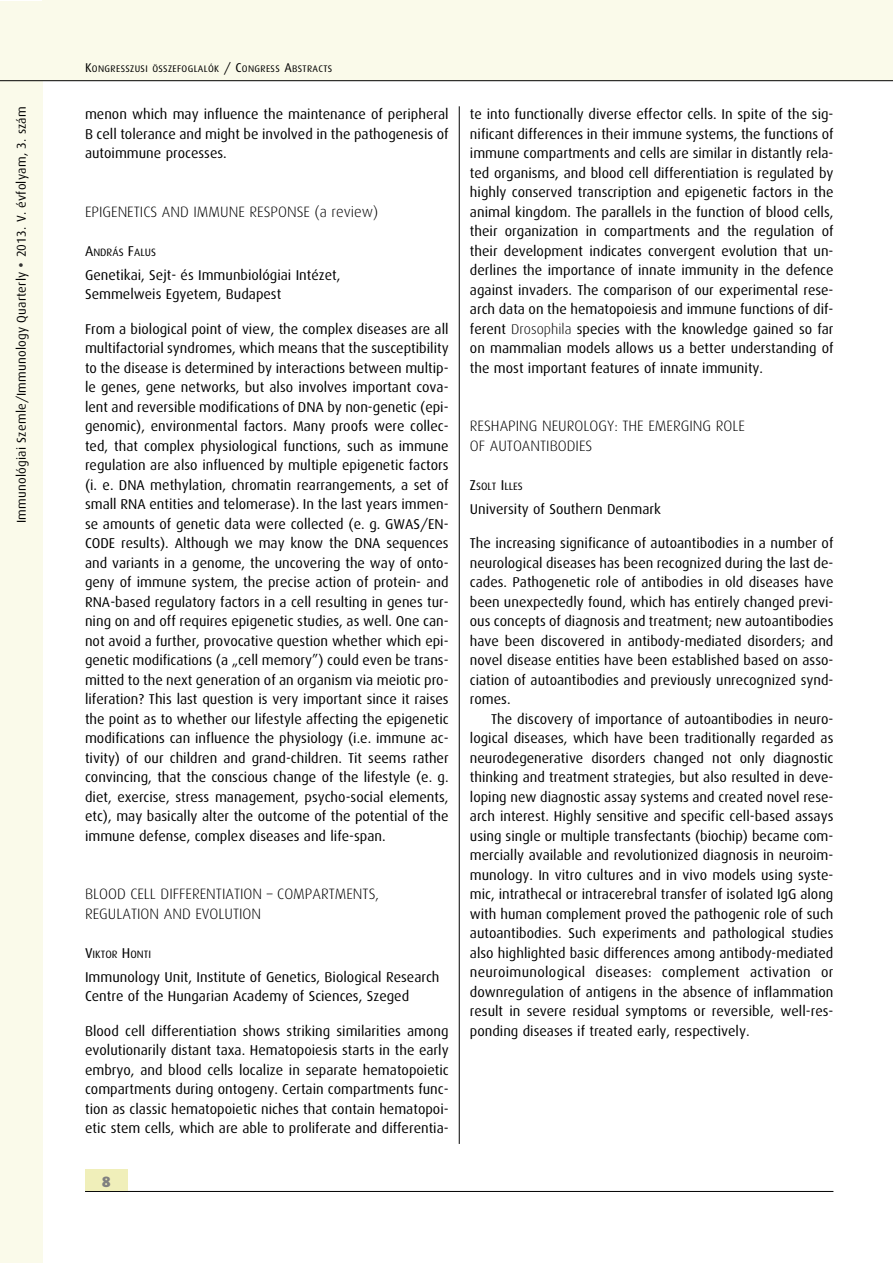
<style>
.page{position:relative;width:893px;height:1263px;background:#fff}
.page>*{position:absolute;margin:0;border:0;box-sizing:border-box;transform-origin:0 0}
.t1{font:300 15px/19.5px "Dax Hu";color:#000}
.t2{font:900 15px "Dax Hu";color:#808080}
.t3{font:14.25px/19.5px "Dax Hu";color:#000;text-align:justify}
.t4{font:12.75px "Dax Hu";letter-spacing:.015em;color:#000}
.t5{font:10.65px "Dax Hu";color:#000}
.t6{font:9.6px "Dax Hu";letter-spacing:.035em;color:#000}
.s1{color:#333}
.s2{font-size:12.75px}
.s3{font-size:14.25px}
.s4{font-weight:300}
</style>
<div class="page">
<div style="left:0;top:1px;width:43px;height:1262px;background:#fafaea"></div>
<div style="left:43px;top:0;width:850px;height:81px;background:#fafaea"></div>
<hr style="left:0;top:80px;width:893px;height:1px;background:#000">
<hr style="left:85px;top:1191px;width:748px;height:1px;background:#000">
<div style="left:85px;top:1169px;width:43px;height:22px;background:#f0efba"></div>
<hr style="left:459px;top:106px;width:1px;height:1038px;background:#000">
<p class="t4" style="left:16px;top:523px;width:418px;rotate:-90deg">Immunológiai Szemle/Immunology Quarterly <span class="s1">•</span> 2013. V. évfolyam, 3. szám</p>
<p class="t6" style="left:85px;top:65px;width:249px"><span class="s2">K</span>ONGRESSZUSI ÖSSZEFOGLALÓK <span class="s2">/ C</span>ONGRESS <span class="s2">A</span>BSTRACTS</p>
<p class="t3" style="left:85px;top:105px;width:365px">menon which may influence the maintenance of peripheral B cell tolerance and might be involved in the pathogenesis of autoimmune processes.</p>
<p class="t1" style="left:85px;top:203px;width:295px">EPIGENETICS AND IMMUNE RESPONSE (a review)</p>
<p class="t5" style="left:85px;top:247px;width:72px"><span class="s3">A</span>NDRÁS <span class="s3">F</span>ALUS</p>
<p class="t3" style="left:85px;top:266px;width:257px">Genetikai, Sejt- és Immunbiológiai Intézet,<br>Semmelweis Egyetem, Budapest</p>
<p class="t3" style="left:85px;top:320px;width:365px">From a biological point of view, the complex diseases are all multifactorial syndromes, which means that the susceptibility to the disease is determined by interactions between multip&shy;le genes, gene networks, but also involves important cova&shy;lent and reversible modifications of DNA by non-genetic (epi&shy;genomic), environmental factors. Many proofs were collec&shy;ted, that complex physiological functions, such as immune regulation are also influenced by multiple epigenetic factors (i. e. DNA methylation, chromatin rearrangements, a set of small RNA entities and telomerase). In the last years immen&shy;se amounts of genetic data were collected (e. g. GWAS/EN-CODE results). Although we may know the DNA sequences and variants in a genome, the uncovering the way of onto&shy;geny of immune system, the precise action of protein- and RNA-based regulatory factors in a cell resulting in genes tur&shy;ning on and off requires epigenetic studies, as well. One can&shy;not avoid a further, provocative question whether which epi&shy;genetic modifications (a „cell memory”) could even be trans&shy;mitted to the next generation of an organism via meiotic pro&shy;liferation? This last question is very important since it raises the point as to whether our lifestyle affecting the epigenetic modifications can influence the physiology (i.e. immune ac&shy;tivity) of our children and grand-children. Tit seems rather convincing, that the conscious change of the lifestyle (e. g. diet, exercise, stress management, psycho-social elements, etc), may basically alter the outcome of the potential of the immune defense, complex diseases and life-span.</p>
<p class="t1" style="left:85px;top:886px;width:296px">BLOOD CELL DIFFERENTIATION – COMPARTMENTS,<br>REGULATION AND EVOLUTION</p>
<p class="t5" style="left:85px;top:949px;width:68px"><span class="s3">V</span>IKTOR <span class="s3">H</span>ONTI</p>
<p class="t3" style="left:85px;top:968px;width:356px">Immunology Unit, Institute of Genetics, Biological Research<br>Centre of the Hungarian Academy of Sciences, Szeged</p>
<p class="t3" style="left:85px;top:1022px;width:365px">Blood cell differentiation shows striking similarities among evolutionarily distant taxa. Hematopoiesis starts in the early embryo, and blood cells localize in separate hematopoietic compartments during ontogeny. Certain compartments func&shy;tion as classic hematopoietic niches that contain hematopoi&shy;etic stem cells, which are able to proliferate and differentia-</p>
<p class="t2" style="left:102px;top:1175px;width:10px">8</p>
<p class="t3" style="left:470px;top:105px;width:365px">te into functionally diverse effector cells. In spite of the sig&shy;nificant differences in their immune systems, the functions of immune compartments and cells are similar in distantly rela&shy;ted organisms, and blood cell differentiation is regulated by highly conserved transcription and epigenetic factors in the animal kingdom. The parallels in the function of blood cells, their organization in compartments and the regulation of their development indicates convergent evolution that un&shy;derlines the importance of innate immunity in the defence against invaders. The comparison of our experimental rese&shy;arch data on the hematopoiesis and immune functions of dif&shy;ferent <span class="s4">Drosophila</span> species with the knowledge gained so far on mammalian models allows us a better understanding of the most important features of innate immunity.</p>
<p class="t1" style="left:470px;top:418px;width:277px">RESHAPING NEUROLOGY: THE EMERGING ROLE<br>OF AUTOANTIBODIES</p>
<p class="t5" style="left:470px;top:481px;width:54px"><span class="s3">Z</span>SOLT <span class="s3">I</span>LLES</p>
<p class="t3" style="left:470px;top:500px;width:193px">University of Southern Denmark</p>
<p class="t3" style="left:470px;top:534px;width:365px">The increasing significance of autoantibodies in a number of neurological diseases has been recognized during the last de&shy;cades. Pathogenetic role of antibodies in old diseases have been unexpectedly found, which has entirely changed previ&shy;ous concepts of diagnosis and treatment; new autoantibodies have been discovered in antibody-mediated disorders; and novel disease entities have been established based on asso&shy;ciation of autoantibodies and previously unrecognized synd&shy;romes.</p>
<p class="t3" style="left:470px;top:710px;width:365px;text-indent:21px">The discovery of importance of autoantibodies in neuro&shy;logical diseases, which have been traditionally regarded as neurodegenerative disorders changed not only diagnostic thinking and treatment strategies, but also resulted in deve&shy;loping new diagnostic assay systems and created novel rese&shy;arch interest. Highly sensitive and specific cell-based assays using single or multiple transfectants (biochip) became com&shy;mercially available and revolutionized diagnosis in neuroim&shy;munology. In vitro cultures and in vivo models using syste&shy;mic, intrathecal or intracerebral transfer of isolated IgG along with human complement proved the pathogenic role of such autoantibodies. Such experiments and pathological studies also highlighted basic differences among antibody-mediated neuroimunological diseases: complement activation or downregulation of antigens in the absence of inflammation result in severe residual symptoms or reversible, well-res&shy;ponding diseases if treated early, respectively.</p>
</div>
